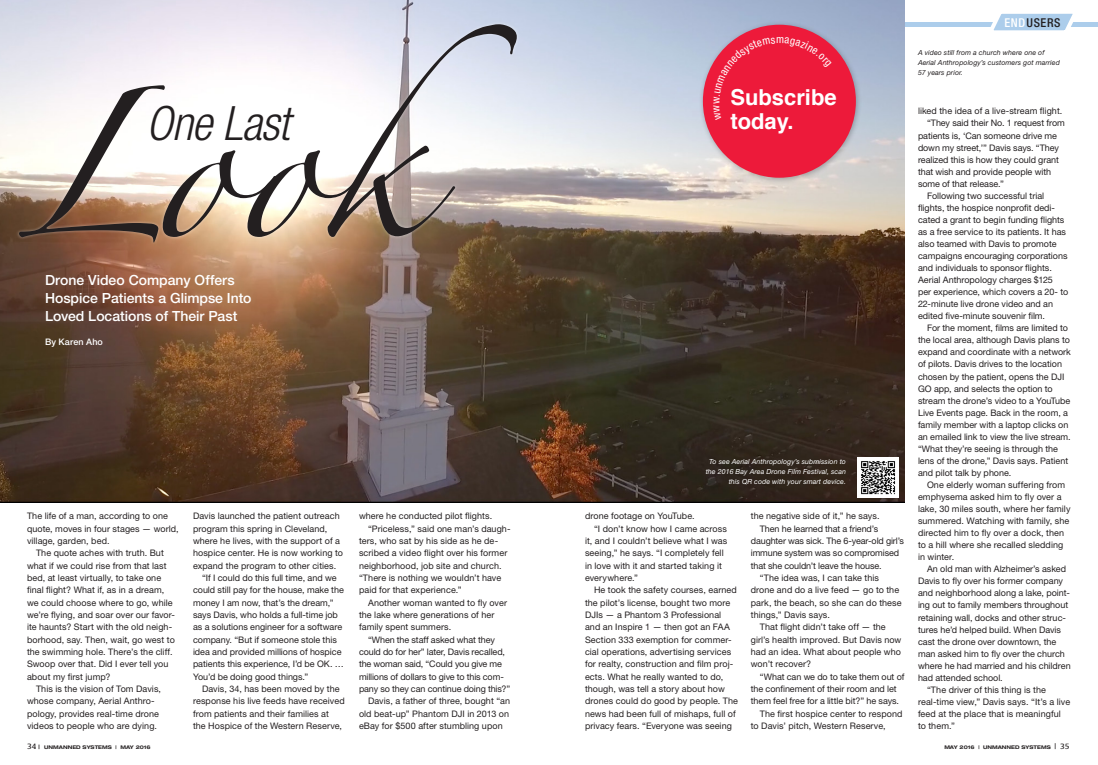
<style>
.page{position:relative;width:1098px;height:765px;background:#fff}
.page>*{position:absolute;margin:0;border:0;box-sizing:border-box;transform-origin:0 0}
.News_Body_Copy_NEW{font:132.7px "Zapfino";color:#231f20}
.News_Body_Copy_NEW-2{font:italic 300 condensed 47.4px "Helvetica Neue LT Std";letter-spacing:-.02em;color:#231f20}
.t1{font:700 22px/24px "Helvetica";color:#fff}
.News_Body_Copy_NEW-3{font:500 14px/18px "Helvetica Neue LT Std";color:#fff}
.t2{font:500 condensed 12.2px "Helvetica Neue LT Std";letter-spacing:.05em;color:#231f20}
.News_Body_Copy_NEW-4{font:9px/12.3px "Helvetica Neue LT Std";letter-spacing:.005em;color:#231f20}
.News_Body_Copy_NEW-5{font:500 9px "Helvetica Neue LT Std";letter-spacing:.015em;color:#fff}
.News_Caption{font:italic 7px/10px "Helvetica Neue LT Std";letter-spacing:.01em;color:#fff;text-align:right}
.News_Caption-2{font:italic 7px/10px "Helvetica Neue LT Std";letter-spacing:.01em;color:#231f20}
.t3{font:700 expanded 5px "Helvetica Neue LT Std";color:#231f20}
.s1{color:#fff}
.s2{font-family:"Kefa";font-weight:400;font-stretch:normal;font-size:8px}
.s3{font-size:6px}
.s4{font-weight:500;font-stretch:condensed;font-size:8px}
</style>
<div class="page">
<hr style="left:0;top:22px;width:1098px;height:4px;background:#accdeb">
<img style="left:0;top:0;width:905px;height:503px">
<img style="left:857px;top:457px;width:42px;height:41px">
<div style="left:16px;top:21px;width:504px;height:225px;background:#fff;opacity:.45"></div>
<svg style="left:984px;top:13px;width:98px;height:18px"></svg>
<div style="left:699px;top:21px;width:164px;height:164px;background:#231f20;opacity:.3"></div>
<div style="left:703px;top:25px;width:153px;height:153px;background:#ed1a3a;border-radius:50%"></div>
<svg style="left:713px;top:37px;width:119px;height:26px"></svg>
<p class="News_Body_Copy_NEW" style="left:15px;top:111px;width:503px">Look</p>
<p class="News_Body_Copy_NEW-2" style="left:146px;top:96px;width:145px">One Last</p>
<p class="News_Body_Copy_NEW-3" style="left:45px;top:271px;width:208px">Drone Video Company Offers<br>Hospice Patients a Glimpse Into<br>Loved Locations of Their Past</p>
<p class="News_Body_Copy_NEW-5" style="left:45px;top:337px;width:59px">By Karen Aho</p>
<p class="News_Body_Copy_NEW-4" style="left:27px;top:510px;width:153px">The life of a man, according to one quote, moves in four stages — world, village, garden, bed.</p>
<p class="News_Body_Copy_NEW-4" style="left:27px;top:547px;width:150px;text-indent:9px">The quote aches with truth. But what if we could rise from that last bed, at least virtually, to take one final flight? What if, as in a dream, we could choose where to go, while we’re flying, and soar over our favor&shy;ite haunts? Start with the old neigh&shy;borhood, say. Then, wait, go west to the swimming hole. There’s the cliff.<br>Swoop over that. Did I ever tell you about my first jump?</p>
<p class="News_Body_Copy_NEW-4" style="left:27px;top:683px;width:136px;text-indent:9px">This is the vision of Tom Davis, whose company, Aerial Anthro&shy;pology, provides real-time drone videos to people who are dying.</p>
<p class="News_Body_Copy_NEW-4" style="left:193px;top:510px;width:152px">Davis launched the patient outreach program this spring in Cleveland, where he lives, with the support of a hospice center. He is now working to expand the program to other cities.</p>
<p class="News_Body_Copy_NEW-4" style="left:193px;top:572px;width:152px;text-indent:9px">“If I could do this full time, and we could still pay for the house, make the money I am now, that’s the dream,” says Davis, who holds a full-time job as a solutions engineer for a software company. “But if someone stole this idea and provided millions of hospice patients this experience, I’d be OK. … You’d be doing good things.”</p>
<p class="News_Body_Copy_NEW-4" style="left:193px;top:683px;width:153px;text-indent:9px">Davis, 34, has been moved by the response his live feeds have received from patients and their families at<br>the Hospice of the Western Reserve,</p>
<p class="News_Body_Copy_NEW-4" style="left:359px;top:510px;width:135px">where he conducted pilot flights.</p>
<p class="News_Body_Copy_NEW-4" style="left:359px;top:522px;width:153px;text-indent:9px">“Priceless,” said one man’s daugh&shy;ters, who sat by his side as he de&shy;scribed a video flight over his former neighborhood, job site and church. “There is nothing we wouldn’t have paid for that experience.”</p>
<p class="News_Body_Copy_NEW-4" style="left:359px;top:596px;width:150px;text-indent:9px">Another woman wanted to fly over the lake where generations of her family spent summers.</p>
<p class="News_Body_Copy_NEW-4" style="left:359px;top:633px;width:153px;text-indent:9px">“When the staff asked what they could do for her” later, Davis recalled, the woman said, “Could you give me millions of dollars to give to this com&shy;pany so they can continue doing this?”</p>
<p class="News_Body_Copy_NEW-4" style="left:359px;top:695px;width:153px;text-align:justify;text-indent:9px">Davis, a father of three, bought “an old beat-up” Phantom DJI in 2013 on eBay for $500 after stumbling upon</p>
<p class="t1" style="left:730px;top:86px;width:108px">Subscribe today.</p>
<p class="News_Caption" style="left:706px;top:456px;width:142px">To see Aerial Anthropology’s submission to the 2016 Bay Area Drone Film Festival, scan this QR code with your smart device.</p>
<p class="News_Body_Copy_NEW-4" style="left:585px;top:510px;width:111px">drone footage on YouTube.</p>
<p class="News_Body_Copy_NEW-4" style="left:585px;top:522px;width:144px;text-indent:9px">“I don’t know how I came across it, and I couldn’t believe what I was seeing,” he says. “I completely fell in love with it and started taking it everywhere.”</p>
<p class="News_Body_Copy_NEW-4" style="left:585px;top:584px;width:155px;text-indent:9px">He took the safety courses, earned the pilot’s license, bought two more DJIs — a Phantom 3 Professional and an Inspire 1 — then got an FAA Section 333 exemption for commer&shy;cial operations, advertising services for realty, construction and film proj&shy;ects. What he really wanted to do, though, was tell a story about how drones could do good by people. The news had been full of mishaps, full of privacy fears. “Everyone was seeing</p>
<p class="News_Body_Copy_NEW-4" style="left:751px;top:510px;width:130px">the negative side of it,” he says.</p>
<p class="News_Body_Copy_NEW-4" style="left:751px;top:522px;width:155px;text-indent:9px">Then he learned that a friend’s daughter was sick. The 6-year-old girl’s immune system was so compromised that she couldn’t leave the house.</p>
<p class="News_Body_Copy_NEW-4" style="left:751px;top:572px;width:152px;text-indent:9px">“The idea was, I can take this drone and do a live feed — go to the park, the beach, so she can do these things,” Davis says.</p>
<p class="News_Body_Copy_NEW-4" style="left:751px;top:621px;width:152px;text-indent:9px">That flight didn’t take off — the girl’s health improved. But Davis now had an idea. What about people who won’t recover?</p>
<p class="News_Body_Copy_NEW-4" style="left:751px;top:670px;width:155px;text-indent:9px">“What can we do to take them out of the confinement of their room and let them feel free for a little bit?” he says.</p>
<p class="News_Body_Copy_NEW-4" style="left:751px;top:707px;width:153px;text-indent:9px">The first hospice center to respond to Davis’ pitch, Western Reserve,</p>
<p class="t2" style="left:1004px;top:15px;width:58px"><span class="s1">END</span>USERS</p>
<p class="News_Caption-2" style="left:918px;top:48px;width:143px">A video still from a church where one of<br>Aerial Anthropology’s customers got married<br>57 years prior.</p>
<p class="News_Body_Copy_NEW-4" style="left:918px;top:105px;width:146px">liked the idea of a live-stream flight.</p>
<p class="News_Body_Copy_NEW-4" style="left:918px;top:117px;width:148px;text-indent:9px">“They said their No. 1 request from patients is, ‘Can someone drive me down my street,’” Davis says. “They realized this is how they could grant that wish and provide people with some of that release.”</p>
<p class="News_Body_Copy_NEW-4" style="left:918px;top:189px;width:152px;text-indent:9px">Following two successful trial flights, the hospice nonprofit dedi&shy;cated a grant to begin funding flights as a free service to its patients. It has also teamed with Davis to promote campaigns encouraging corporations and individuals to sponsor flights.<br>Aerial Anthropology charges $125 per experience, which covers a 20- to 22-minute live drone video and an edited five-minute souvenir film.</p>
<p class="News_Body_Copy_NEW-4" style="left:918px;top:322px;width:155px;text-indent:9px">For the moment, films are limited to the local area, although Davis plans to expand and coordinate with a network of pilots. Davis drives to the location chosen by the patient, opens the DJI GO app, and selects the option to stream the drone’s video to a YouTube Live Events page. Back in the room, a family member with a laptop clicks on an emailed link to view the live stream. “What they’re seeing is through the lens of the drone,” Davis says. Patient and pilot talk by phone.</p>
<p class="News_Body_Copy_NEW-4" style="left:918px;top:479px;width:154px;text-indent:9px">One elderly woman suffering from emphysema asked him to fly over a lake, 30 miles south, where her family summered. Watching with family, she directed him to fly over a dock, then to a hill where she recalled sledding in winter.</p>
<p class="News_Body_Copy_NEW-4" style="left:918px;top:563px;width:154px;text-indent:9px">An old man with Alzheimer’s asked Davis to fly over his former company and neighborhood along a lake, point&shy;ing out to family members throughout retaining wall, docks and other struc&shy;tures he’d helped build. When Davis cast the drone over downtown, the man asked him to fly over the church where he had married and his children had attended school.</p>
<p class="News_Body_Copy_NEW-4" style="left:918px;top:683px;width:154px;text-indent:9px">“The driver of this thing is the real-time view,” Davis says. “It’s a live feed at the place that is meaningful to them.”</p>
<p class="t3" style="left:27px;top:744px;width:125px"><span class="s2">34</span> <span class="s3">|</span> UNMANNED SYSTEMS | MAY 2016</p>
<p class="t3" style="left:944px;top:744px;width:127px">MAY 2016 | UNMANNED SYSTEMS <span class="s4">|</span> <span class="s2">35</span></p>
</div>
